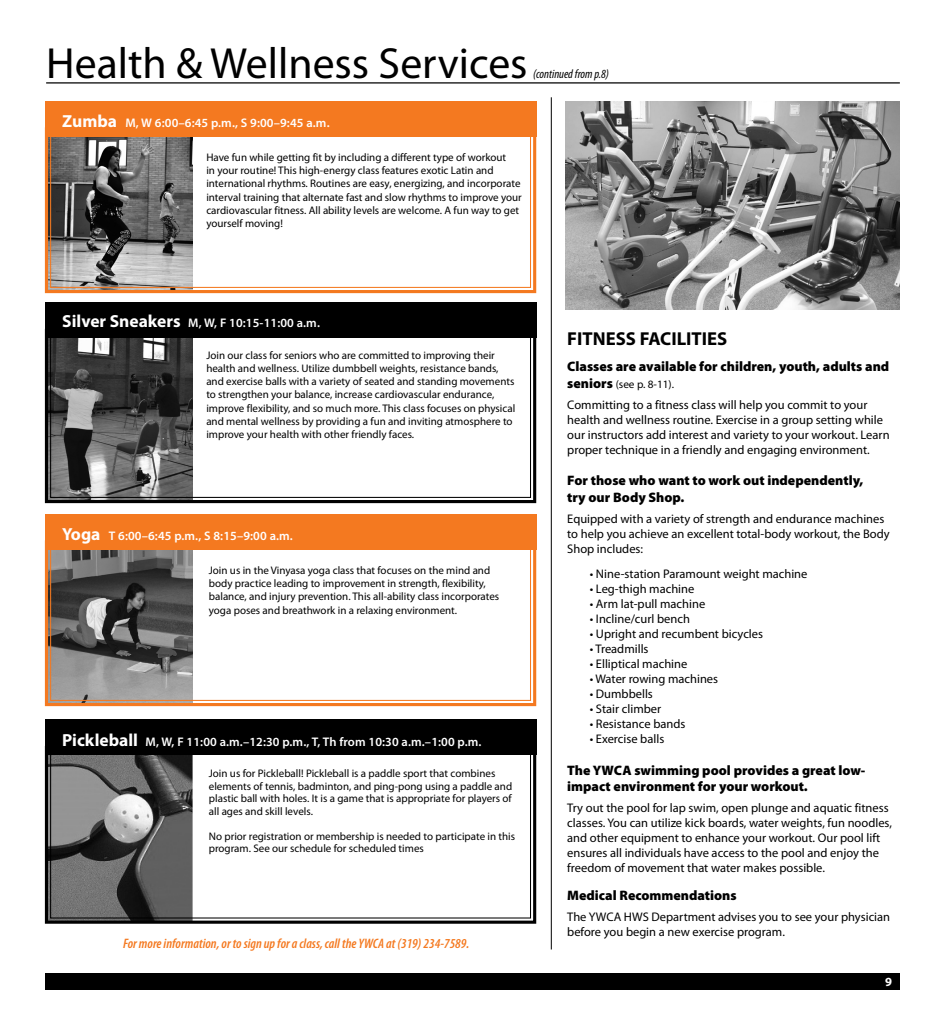
<style>
.page{position:relative;width:945px;height:1035px;background:#fff}
.page>*{position:absolute;margin:0;border:0;box-sizing:border-box;transform-origin:0 0}
.t1{font:43.75px "Myriad Pro";color:#000}
.t2{font:700 18.75px "Myriad Pro";color:#000}
.t3{font:900 13.75px/16.5px "Myriad Pro";color:#000}
.t4{font:italic 600 condensed 13.75px "Myriad Pro";color:#f47920}
.t5{font:12.5px/15px "Myriad Pro";color:#000}
.t6{font:600 12.5px "Myriad Pro";letter-spacing:.01em;color:#fff}
.t7{font:italic condensed 12.5px "Myriad Pro";color:#000}
.t8{font:11.25px "Myriad Pro";color:#000}
.t9{font:11px/13.2px "Myriad Pro";color:#000}
.s1{font-weight:700;font-size:17.5px}
.s2{font-weight:900;font-size:13.75px}
</style>
<div class="page">
<svg style="left:44px;top:744px;width:493px;height:180px"></svg>
<svg style="left:44px;top:539px;width:493px;height:168px"></svg>
<div style="left:50px;top:546px;width:481px;height:155px;border:1px solid #f47920"></div>
<svg style="left:44px;top:327px;width:493px;height:177px"></svg>
<div style="left:50px;top:334px;width:481px;height:164px;border:1px solid #000"></div>
<div style="left:45px;top:973px;width:855px;height:17px;background:#000"></div>
<hr style="left:46px;top:82px;width:854px;height:2px;background:#000">
<svg style="left:44px;top:126px;width:493px;height:168px"></svg>
<div style="left:50px;top:133px;width:481px;height:155px;border:1px solid #f47920"></div>
<div style="left:45px;top:101px;width:491px;height:35px;background:#f47920"></div>
<div style="left:45px;top:720px;width:491px;height:35px;background:#000"></div>
<div style="left:45px;top:303px;width:491px;height:35px;background:#000"></div>
<div style="left:45px;top:514px;width:491px;height:35px;background:#f47920"></div>
<hr style="left:551px;top:97px;width:1px;height:852px;background:#000">
<img style="left:566px;top:101px;width:334px;height:208px">
<h1 class="t1" style="left:46px;top:39px;width:483px">Health &amp; Wellness Services</h1>
<p class="t7" style="left:533px;top:67px;width:78px">(continued from p.8)</p>
<p class="t6" style="left:62px;top:116px;width:269px"><span class="s1">Zumba</span> M, W 6:00–6:45 p.m., S 9:00–9:45 a.m.</p>
<p class="t9" style="left:206px;top:151px;width:317px">Have fun while getting fit by including a different type of workout<br>in your routine! This high-energy class features exotic Latin and international rhythms. Routines are easy, energizing, and incorporate interval training that alternate fast and slow rhythms to improve your cardiovascular fitness. All ability levels are welcome. A fun way to get yourself moving!</p>
<p class="t6" style="left:62px;top:315px;width:259px"><span class="s1">Silver Sneakers</span> M, W, F 10:15-11:00 a.m.</p>
<p class="t9" style="left:206px;top:349px;width:310px">Join our class for seniors who are committed to improving their health and wellness. Utilize dumbbell weights, resistance bands, and exercise balls with a variety of seated and standing movements to strengthen your balance, increase cardiovascular endurance, improve flexibility, and so much more. This class focuses on physical and mental wellness by providing a fun and inviting atmosphere to improve your health with other friendly faces.</p>
<p class="t6" style="left:62px;top:529px;width:232px"><span class="s1">Yoga</span> T 6:00–6:45 p.m., S 8:15–9:00 a.m.</p>
<p class="t9" style="left:209px;top:564px;width:292px">Join us in the Vinyasa yoga class that focuses on the mind and body practice leading to improvement in strength, flexibility, balance, and injury prevention. This all-ability class incorporates yoga poses and breathwork in a relaxing environment.</p>
<p class="t6" style="left:62px;top:735px;width:421px"><span class="s1">Pickleball</span> M, W, F 11:00 a.m.–12:30 p.m., T, Th from 10:30 a.m.–1:00 p.m.</p>
<p class="t9" style="left:209px;top:767px;width:305px;line-height:12.5px">Join us for Pickleball! Pickleball is a paddle sport that combines elements of tennis, badminton, and ping-pong using a paddle and plastic ball with holes. It is a game that is appropriate for players of all ages and skill levels.</p>
<p class="t9" style="left:209px;top:830px;width:308px;line-height:12.5px">No prior registration or membership is needed to participate in this program. See our schedule for scheduled times</p>
<p class="t4" style="left:123px;top:936px;width:348px">For more information, or to sign up for a class, call the YWCA at (319) 234-7589.</p>
<h2 class="t2" style="left:567px;top:328px;width:162px">FITNESS FACILITIES</h2>
<p class="t3" style="left:567px;top:358px;width:324px">Classes are available for children, youth, adults and</p>
<p class="t8" style="left:567px;top:378px;width:108px"><span class="s2">seniors</span> (see p. 8-11).</p>
<p class="t5" style="left:567px;top:397px;width:324px">Committing to a fitness class will help you commit to your health and wellness routine. Exercise in a group setting while our instructors add interest and variety to your workout. Learn proper technique in a friendly and engaging environment.</p>
<p class="t3" style="left:567px;top:473px;width:298px">For those who want to work out independently, try our Body Shop.</p>
<p class="t5" style="left:567px;top:512px;width:324px">Equipped with a variety of strength and endurance machines to help you achieve an excellent total-body workout, the Body<br>Shop includes:</p>
<p class="t5" style="left:590px;top:567px;width:219px">• Nine-station Paramount weight machine</p>
<p class="t5" style="left:590px;top:582px;width:106px">• Leg-thigh machine</p>
<p class="t5" style="left:590px;top:597px;width:117px">• Arm lat-pull machine</p>
<p class="t5" style="left:590px;top:612px;width:102px">• Incline/curl bench</p>
<p class="t5" style="left:590px;top:627px;width:175px">• Upright and recumbent bicycles</p>
<p class="t5" style="left:590px;top:642px;width:60px">• Treadmills</p>
<p class="t5" style="left:590px;top:657px;width:99px">• Elliptical machine</p>
<p class="t5" style="left:590px;top:672px;width:130px">• Water rowing machines</p>
<p class="t5" style="left:590px;top:687px;width:65px">• Dumbbells</p>
<p class="t5" style="left:590px;top:702px;width:73px">• Stair climber</p>
<p class="t5" style="left:590px;top:717px;width:97px">• Resistance bands</p>
<p class="t5" style="left:590px;top:732px;width:76px">• Exercise balls</p>
<p class="t3" style="left:567px;top:762px;width:300px">The YWCA swimming pool provides a great low&shy;impact environment for your workout.</p>
<p class="t5" style="left:567px;top:801px;width:326px">Try out the pool for lap swim, open plunge and aquatic fitness classes. You can utilize kick boards, water weights, fun noodles, and other equipment to enhance your workout. Our pool lift ensures all individuals have access to the pool and enjoy the freedom of movement that water makes possible.</p>
<p class="t3" style="left:567px;top:887px;width:171px">Medical Recommendations</p>
<p class="t5" style="left:567px;top:910px;width:324px">The YWCA HWS Department advises you to see your physician before you begin a new exercise program.</p>
</div>
